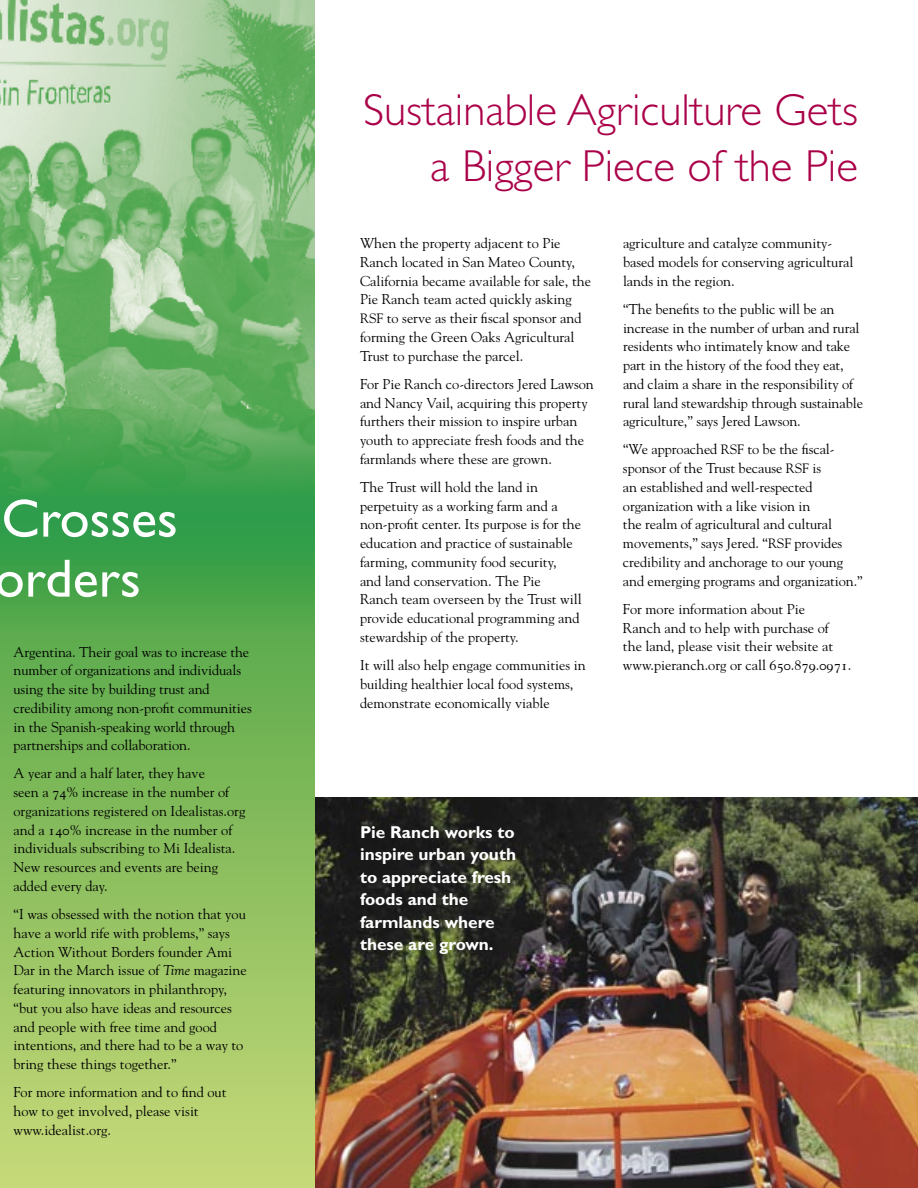
<style>
.page{position:relative;width:918px;height:1188px;background:#fff}
.page>*{position:absolute;margin:0;border:0;box-sizing:border-box;transform-origin:0 0}
.t1{font:54px/60px "Gill Sans";color:#fff}
.t2{font:300 45px/55.5px "Gill Sans";color:#aa0048;text-align:right}
.t3{font:700 17.25px/22.5px "Gill Sans";color:#fff}
.t4{font:14.25px/18.8px "Goudy";color:#000}
.s1{font-family:"Goudy SC"}
.s2{font-style:italic}
.s3{font-size:13.5px}
</style>
<div class="page">
<img style="left:315px;top:798px;width:603px;height:390px">
<img style="left:0;top:0;width:315px;height:629px">
<div style="left:0;top:629px;width:315px;height:559px;background:linear-gradient(to bottom,#5dab4c,#c9da79)"></div>
<h1 class="t1" style="left:-5px;top:489px;width:184px">Crosses orders</h1>
<p class="t4" style="left:14px;top:642px;width:240px">Argentina. Their goal was to increase the number of organizations and individuals using the site by building trust and credibility among non-profit communities in the Spanish-speaking world through partnerships and collaboration.</p>
<p class="t4" style="left:14px;top:764px;width:233px">A year and a half later, they have<br>seen a <span class="s1">74%</span> increase in the number of organizations registered on Idealistas.org and a <span class="s1">140%</span> increase in the number of individuals subscribing to Mi Idealista.<br>New resources and events are being added every day.</p>
<p class="t4" style="left:14px;top:904px;width:235px">“I was obsessed with the notion that you have a world rife with problems,” says Action Without Borders founder Ami Dar in the March issue of <span class="s2">Time</span> magazine featuring innovators in philanthropy, “but you also have ideas and resources and people with free time and good intentions, and there had to be a way to bring these things together.”</p>
<p class="t4" style="left:14px;top:1082px;width:214px">For more information and to find out how to get involved, please visit www.idealist.org.</p>
<h2 class="t2" style="left:363px;top:83px;width:496px">Sustainable Agriculture Gets a Bigger Piece of the Pie</h2>
<p class="t4" style="left:360px;top:233px;width:233px">When the property adjacent to Pie Ranch located in San Mateo County, California became available for sale, the Pie Ranch team acted quickly asking <span class="s3">RSF</span> to serve as their fiscal sponsor and forming the Green Oaks Agricultural Trust to purchase the parcel.</p>
<p class="t4" style="left:360px;top:374px;width:235px">For Pie Ranch co-directors Jered Lawson and Nancy Vail, acquiring this property furthers their mission to inspire urban youth to appreciate fresh foods and the farmlands where these are grown.</p>
<p class="t4" style="left:360px;top:477px;width:223px">The Trust will hold the land in perpetuity as a working farm and a non-profit center. Its purpose is for the education and practice of sustainable farming, community food security,<br>and land conservation. The Pie Ranch team overseen by the Trust will provide educational programming and stewardship of the property.</p>
<p class="t4" style="left:360px;top:655px;width:227px">It will also help engage communities in building healthier local food systems, demonstrate economically viable</p>
<p class="t4" style="left:623px;top:233px;width:232px">agriculture and catalyze community&shy;based models for conserving agricultural lands in the region.</p>
<p class="t4" style="left:623px;top:299px;width:242px">“The benefits to the public will be an increase in the number of urban and rural residents who intimately know and take part in the history of the food they eat, and claim a share in the responsibility of rural land stewardship through sustainable agriculture,” says Jered Lawson.</p>
<p class="t4" style="left:623px;top:440px;width:241px">“We approached <span class="s3">RSF</span> to be the fiscal&shy;sponsor of the Trust because <span class="s3">RSF</span> is<br>an established and well-respected organization with a like vision in<br>the realm of agricultural and cultural movements,” says Jered. “<span class="s3">RSF</span> provides credibility and anchorage to our young and emerging programs and organization.”</p>
<p class="t4" style="left:623px;top:599px;width:230px">For more information about Pie<br>Ranch and to help with purchase of<br>the land, please visit their website at www.pieranch.org or call <span class="s1">650.879.0971</span>.</p>
<p class="t3" style="left:360px;top:821px;width:158px">Pie Ranch works to inspire urban youth to appreciate fresh foods and the farmlands where these are grown.</p>
</div>
